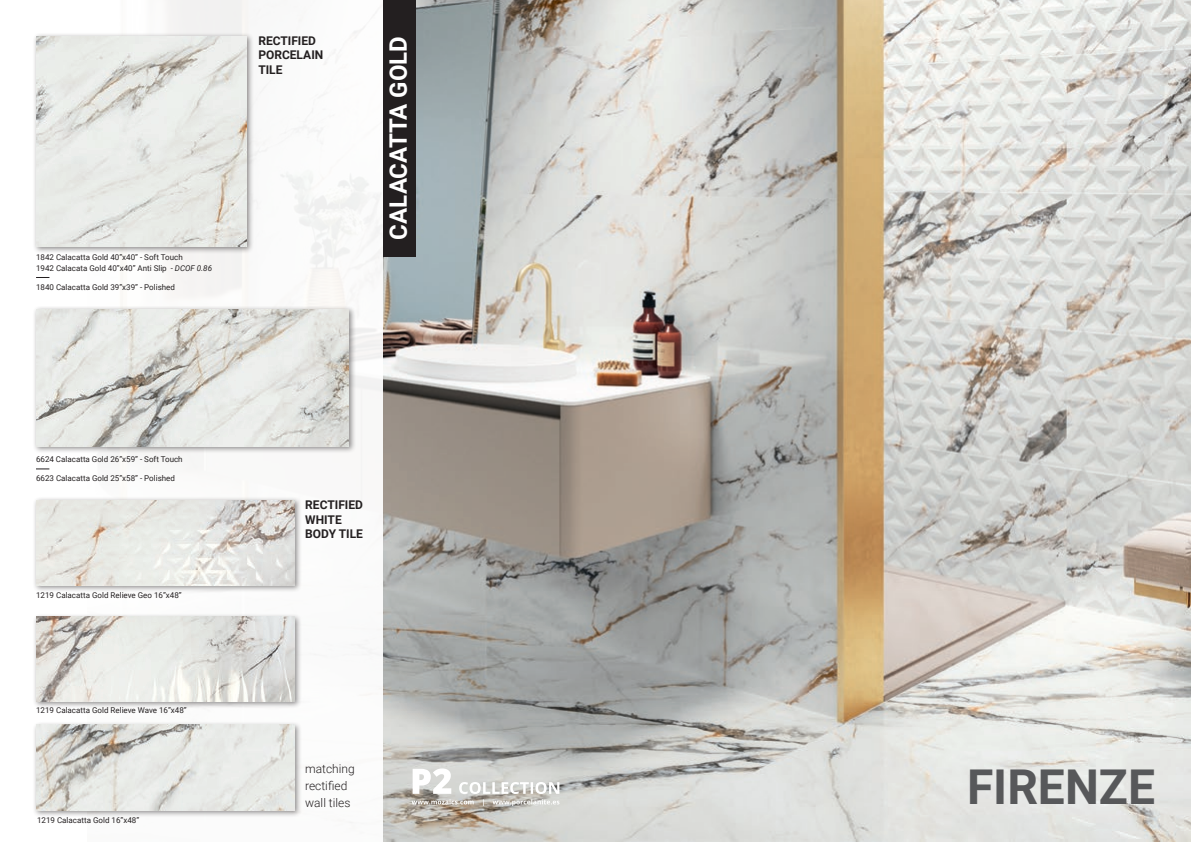
<style>
.page{position:relative;width:1191px;height:842px;background:#fff}
.page>*{position:absolute;margin:0;border:0;box-sizing:border-box;transform-origin:0 0}
.t1{font:700 48px "Roboto";color:#57585a}
.t2{font:700 24px "Roboto";color:#fff}
.t3{font:700 12px/14.4px "Roboto";color:#231f20}
.t4{font:300 12px/17px "Roboto";color:#231f20}
.t5{font:8px "Roboto";color:#231f20}
.s1{font-style:italic}
</style>
<div class="page">
<img style="left:383px;top:0;width:808px;height:842px">
<div style="left:383px;top:0;width:32px;height:257px;background:#231f20"></div>
<div style="left:33px;top:497px;width:269px;height:96px;background:#231f20;opacity:.5"></div>
<img style="left:36px;top:500px;width:259px;height:85px">
<div style="left:33px;top:613px;width:269px;height:96px;background:#231f20;opacity:.5"></div>
<img style="left:36px;top:616px;width:259px;height:85px">
<div style="left:33px;top:721px;width:269px;height:96px;background:#231f20;opacity:.5"></div>
<img style="left:36px;top:725px;width:258px;height:85px">
<div style="left:33px;top:33px;width:221px;height:221px;background:#231f20;opacity:.5"></div>
<img style="left:36px;top:36px;width:210px;height:210px">
<svg style="left:36px;top:468px;width:13px;height:1px"></svg>
<div style="left:33px;top:305px;width:323px;height:148px;background:#231f20;opacity:.5"></div>
<img style="left:36px;top:309px;width:312px;height:137px">
<svg style="left:36px;top:277px;width:13px;height:1px"></svg>
<svg style="left:411px;top:768px;width:148px;height:38px"></svg>
<p class="t3" style="left:258px;top:33px;width:66px">RECTIFIED<br>PORCELAIN<br>TILE</p>
<p class="t5" style="left:36px;top:252px;width:148px">1842 Calacatta Gold 40”x40” - Soft Touch</p>
<p class="t5" style="left:36px;top:263px;width:177px">1942 Calacata Gold 40”x40” Anti Slip - <span class="s1">DCOF 0.86</span></p>
<p class="t5" style="left:36px;top:281px;width:140px">1840 Calacatta Gold 39”x39” - Polished</p>
<p class="t2" style="left:381px;top:240px;width:205px;rotate:-90deg">CALACATTA GOLD</p>
<p class="t5" style="left:36px;top:454px;width:148px">6624 Calacatta Gold 26”x59” - Soft Touch</p>
<p class="t5" style="left:36px;top:473px;width:140px">6623 Calacatta Gold 25”x58” - Polished</p>
<p class="t5" style="left:36px;top:589px;width:147px">1219 Calacatta Gold Relieve Geo 16”x48”</p>
<p class="t5" style="left:36px;top:705px;width:152px">1219 Calacatta Gold Relieve Wave 16”x48”</p>
<p class="t5" style="left:37px;top:814px;width:104px">1219 Calacatta Gold 16”x48”</p>
<p class="t3" style="left:305px;top:497px;width:59px">RECTIFIED<br>WHITE<br>BODY TILE</p>
<p class="t4" style="left:305px;top:760px;width:51px">matching rectified wall tiles</p>
<p class="t1" style="left:967px;top:754px;width:189px">FIRENZE</p>
</div>
